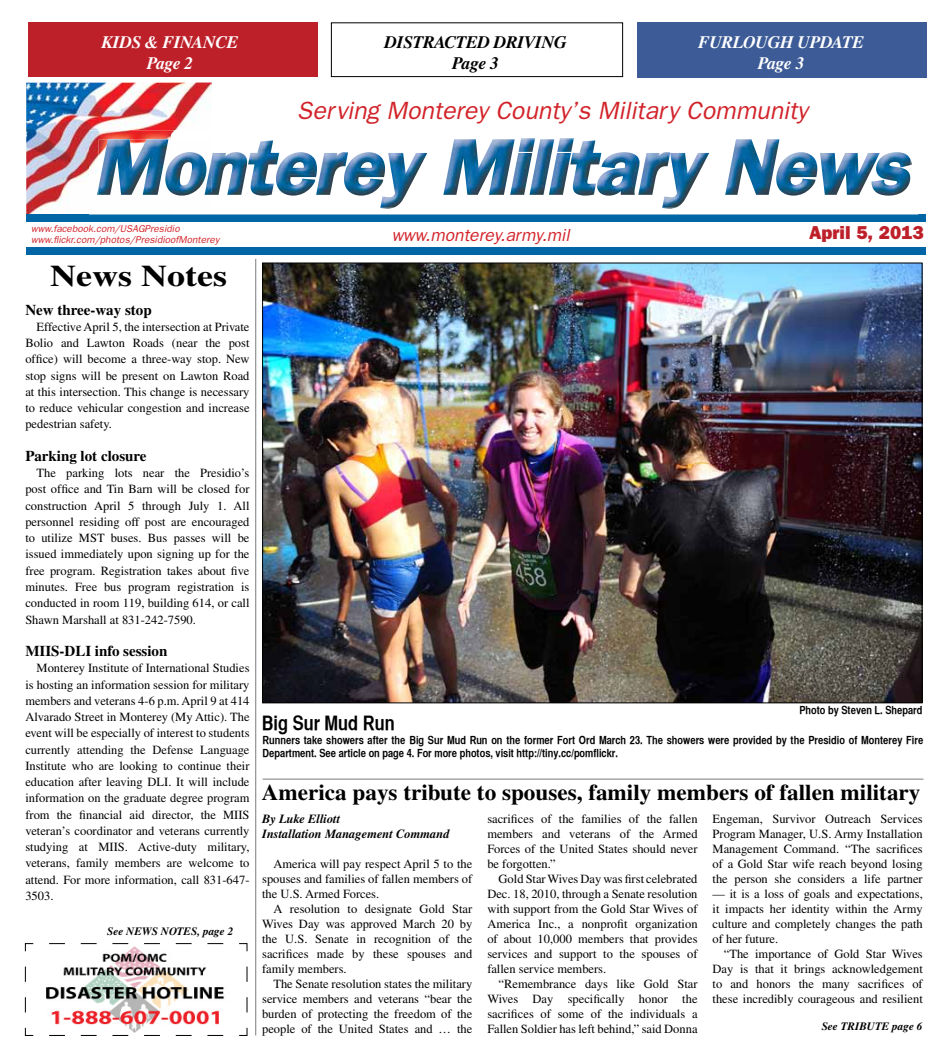
<style>
.page{position:relative;width:945px;height:1058px;background:#fff}
.page>*{position:absolute;margin:0;border:0;box-sizing:border-box;transform-origin:0 0}
.t1{font:700 30px "Times";color:#000;scale:1.2 1}
.t2{font:italic 25px "Franklin Gothic";color:#d2232a}
.t3{font:700 22.5px "Times";color:#000}
.t4{font:20px "Helvetica CY Bold";color:#000}
.t5{font:800 18.75px "Franklin Gothic";color:#be202a}
.t6{font:italic 700 17.5px/21px "Times";letter-spacing:-.02em;color:#fff;text-align:center}
.t7{font:italic 700 17.5px/21px "Times";letter-spacing:-.02em;color:#000;text-align:center}
.t8{font:italic 17.5px "Franklin Gothic";color:#d2232a}
.t9{font:700 15px "Times";color:#000}
.t10{font:12.5px/15px "Times";color:#000;text-align:justify}
.t11{font:italic 700 12.5px/15px "Times";color:#000}
.t12{font:11.25px/13.5px "Helvetica CY Bold";color:#000}
.t13{font:italic 700 11.25px "Times";color:#000}
.t14{font:italic 10px/10.8px "Franklin Gothic";color:#d2232a}
</style>
<div class="page">
<img style="left:26px;top:82px;width:186px;height:133px">
<div style="left:26px;top:215px;width:900px;height:7px;background:#0066a6"></div>
<div style="left:26px;top:247px;width:900px;height:7px;background:#0066a6"></div>
<img style="left:89px;top:130px;width:829px;height:85px">
<img style="left:521px;top:138px;width:259px;height:2px">
<img style="left:454px;top:139px;width:324px;height:1px">
<img style="left:108px;top:139px;width:60px;height:1px">
<svg style="left:910px;top:159px;width:2px;height:6px"></svg>
<svg style="left:97px;top:187px;width:2px;height:8px"></svg>
<svg style="left:662px;top:207px;width:14px;height:1px"></svg>
<svg style="left:380px;top:207px;width:14px;height:1px"></svg>
<img style="left:212px;top:140px;width:698px;height:67px">
<img style="left:99px;top:140px;width:113px;height:67px">
<svg style="left:560px;top:138px;width:14px;height:2px"></svg>
<img style="left:725px;top:140px;width:54px;height:55px">
<img style="left:557px;top:140px;width:13px;height:12px">
<img style="left:530px;top:140px;width:24px;height:55px">
<img style="left:519px;top:140px;width:16px;height:12px">
<img style="left:443px;top:140px;width:72px;height:55px">
<img style="left:99px;top:140px;width:69px;height:55px">
<img style="left:570px;top:140px;width:31px;height:56px">
<img style="left:248px;top:140px;width:31px;height:56px">
<img style="left:638px;top:152px;width:71px;height:55px">
<img style="left:317px;top:152px;width:27px;height:44px">
<img style="left:212px;top:152px;width:35px;height:43px">
<img style="left:206px;top:157px;width:6px;height:38px">
<img style="left:872px;top:152px;width:38px;height:44px">
<img style="left:776px;top:152px;width:41px;height:44px">
<img style="left:597px;top:152px;width:43px;height:44px">
<img style="left:344px;top:152px;width:41px;height:44px">
<img style="left:276px;top:152px;width:41px;height:44px">
<img style="left:165px;top:152px;width:41px;height:44px">
<img style="left:820px;top:153px;width:60px;height:42px">
<img style="left:549px;top:153px;width:22px;height:42px">
<img style="left:510px;top:153px;width:22px;height:42px">
<img style="left:380px;top:153px;width:47px;height:54px">
<img style="left:790px;top:160px;width:17px;height:10px">
<img style="left:357px;top:160px;width:17px;height:10px">
<img style="left:289px;top:160px;width:17px;height:10px">
<img style="left:177px;top:160px;width:18px;height:28px">
<img style="left:610px;top:173px;width:16px;height:15px">
<svg style="left:25px;top:943px;width:223px;height:93px"></svg>
<div style="left:637px;top:22px;width:290px;height:56px;background:#3c5b97"></div>
<div style="left:28px;top:22px;width:289px;height:55px;background:#be202a"></div>
<div style="left:331px;top:22px;width:292px;height:55px;border:1px solid #000"></div>
<hr style="left:255px;top:259px;width:1px;height:776px;background:#939598">
<hr style="left:263px;top:778px;width:660px;height:1px;background:#939598">
<img style="left:264px;top:265px;width:656px;height:436px">
<h3 class="t6" style="left:102px;top:31px;width:138px">Kids &amp; finance<br>Page 2</h3>
<h3 class="t7" style="left:385px;top:31px;width:184px">Distracted driving<br>Page 3</h3>
<h3 class="t6" style="left:698px;top:31px;width:168px">Furlough update<br>Page 3</h3>
<h2 class="t2" style="left:297px;top:96px;width:512px">Serving Monterey County’s Military Community</h2>
<p class="t14" style="left:31px;top:223px;width:189px">www.facebook.com/USAGPresidio www.flickr.com/photos/PresidioofMonterey</p>
<h3 class="t5" style="left:809px;top:222px;width:116px">April 5, 2013</h3>
<h3 class="t8" style="left:392px;top:225px;width:179px">www.monterey.army.mil</h3>
<h1 class="t1" style="left:50px;top:258px;width:149px">News Notes</h1>
<p class="t9" style="left:25px;top:300px;width:128px">New three-way stop</p>
<p class="t10" style="left:25px;top:318px;width:226px;line-height:16.2px;text-indent:11px">Effective April 5, the intersection at Private Bolio and Lawton Roads (near the post office) will become a three-way stop. New stop signs will be present on Lawton Road at this intersection. This change is necessary to reduce vehicular congestion and increase pedestrian safety.</p>
<p class="t9" style="left:25px;top:447px;width:123px">Parking lot closure</p>
<p class="t10" style="left:25px;top:465px;width:226px;line-height:16.2px;text-indent:11px">The parking lots near the Presidio’s post office and Tin Barn will be closed for construction April 5 through July 1. All personnel residing off post are encouraged to utilize MST buses. Bus passes will be issued immediately upon signing up for the free program. Registration takes about five minutes. Free bus program registration is conducted in room 119, building 614, or call Shawn Marshall at 831-242-7590.</p>
<p class="t9" style="left:25px;top:642px;width:144px">MIIS-DLI info session</p>
<p class="t10" style="left:25px;top:660px;width:226px;line-height:16.2px;text-indent:11px">Monterey Institute of International Studies is hosting an information session for military members and veterans 4-6 p.m. April 9 at 414<br>Alvarado Street in Monterey (My Attic). The event will be especially of interest to students currently attending the Defense Language Institute who are looking to continue their education after leaving DLI. It will include information on the graduate degree program from the financial aid director, the MIIS veteran’s coordinator and veterans currently studying at MIIS. Active-duty military, veterans, family members are welcome to attend. For more information, call 831-647- 3503.</p>
<p class="t13" style="left:107px;top:924px;width:63px">See NEWS NOTES</p>
<p class="t13" style="left:197px;top:924px;width:37px">, page 2</p>
<p class="t12" style="left:799px;top:703px;width:125px">Photo by Steven L. Shepard</p>
<h3 class="t4" style="left:262px;top:711px;width:134px">Big Sur Mud Run</h3>
<p class="t12" style="left:263px;top:732px;width:662px">Runners take showers after the Big Sur Mud Run on the former Fort Ord March 23. The showers were provided by the Presidio of Monterey Fire<br>Department. See article on page 4. For more photos, visit http://tiny.cc/pomflickr.</p>
<h3 class="t3" style="left:262px;top:778px;width:660px">America pays tribute to spouses, family members of fallen military</h3>
<p class="t11" style="left:262px;top:811px;width:190px">By Luke Elliott<br>Installation Management Command</p>
<p class="t10" style="left:262px;top:856px;width:212px;text-indent:11px">America will pay respect April 5 to the spouses and families of fallen members of the U.S. Armed Forces.</p>
<p class="t10" style="left:262px;top:901px;width:212px;text-indent:11px">A resolution to designate Gold Star Wives Day was approved March 20 by the U.S. Senate in recognition of the sacrifices made by these spouses and family members.</p>
<p class="t10" style="left:262px;top:976px;width:212px;text-indent:11px">The Senate resolution states the military service members and veterans “bear the burden of protecting the freedom of the people of the United States and … the</p>
<p class="t10" style="left:487px;top:811px;width:212px">sacrifices of the families of the fallen members and veterans of the Armed Forces of the United States should never be forgotten.”</p>
<p class="t10" style="left:487px;top:871px;width:212px;text-indent:11px">Gold Star Wives Day was first celebrated Dec. 18, 2010, through a Senate resolution with support from the Gold Star Wives of America Inc., a nonprofit organization of about 10,000 members that provides services and support to the spouses of fallen service members.</p>
<p class="t10" style="left:487px;top:976px;width:212px;text-indent:11px">“Remembrance days like Gold Star Wives Day specifically honor the sacrifices of some of the individuals a Fallen Soldier has left behind,” said Donna</p>
<p class="t10" style="left:713px;top:811px;width:212px">Engeman, Survivor Outreach Services Program Manager, U.S. Army Installation Management Command. “The sacrifices of a Gold Star wife reach beyond losing the person she considers a life partner</p>
<p class="t10" style="left:713px;top:886px;width:212px">— it is a loss of goals and expectations, it impacts her identity within the Army culture and completely changes the path of her future.</p>
<p class="t10" style="left:713px;top:946px;width:212px;text-indent:11px">“The importance of Gold Star Wives Day is that it brings acknowledgement to and honors the many sacrifices of these incredibly courageous and resilient</p>
<p class="t13" style="left:822px;top:1020px;width:54px">See TRIBUTE</p>
<p class="t13" style="left:892px;top:1020px;width:32px">page 6</p>
</div>
